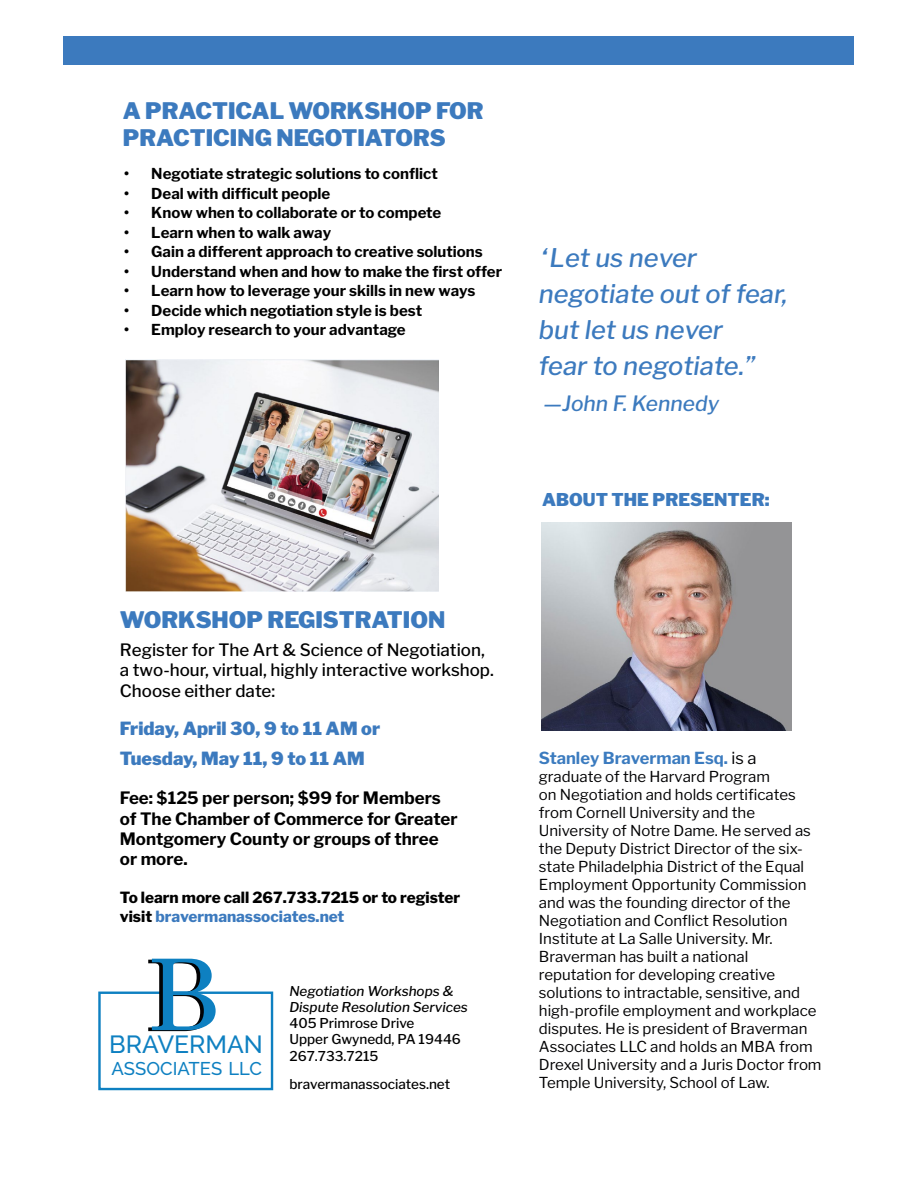
<style>
.page{position:relative;width:918px;height:1188px;background:#fff}
.page>*{position:absolute;margin:0;border:0;box-sizing:border-box;transform-origin:0 0}
.t1{font:99px "Century";color:#020203}
.t2{font:italic 500 25.5px/36px "Libre Franklin";color:#3c7abe}
.t3{font:500 24.75px "Raleway";color:#0e80c1}
.t4{font:900 22.65px/27.2px "Libre Franklin";color:#3c7abe}
.t5{font:italic 500 21px "Libre Franklin";color:#3c7abe}
.t6{font:500 18.45px "Raleway";color:#0e80c1}
.t7{font:900 18px/30px "Libre Franklin";color:#3c7abe}
.t8{font:900 17.55px "Libre Franklin";color:#3c7abe}
.t9{font:700 16.95px/20.4px "Libre Franklin";color:#000}
.t10{font:500 16.95px/20.4px "Libre Franklin";color:#000}
.t11{font:700 16.5px "Libre Franklin";color:#3b7bbf}
.t12{font:800 15.3px/18.3px "Libre Franklin";color:#000}
.t13{font:15px/18px "Libre Franklin";color:#000002}
.t14{font:700 15px "Libre Franklin";color:#000}
.t15{font:500 13.5px/16.2px "Libre Franklin";color:#000}
.t16{font:italic 500 13.5px/16.2px "Libre Franklin";color:#000}
.s1{color:#3c7abe}
.s2{font-weight:400;color:#000002}
</style>
<div class="page">
<img style="left:125px;top:359px;width:314px;height:232px">
<div style="left:64px;top:37px;width:790px;height:28px;background:#3c7abe"></div>
<div style="left:98px;top:992px;width:175px;height:98px;border:2px solid #0e80c1"></div>
<img style="left:541px;top:522px;width:251px;height:209px">
<h3 class="t4" style="left:123px;top:97px;width:362px">A PRACTICAL WORKSHOP FOR<br>PRACTICING NEGOTIATORS</h3>
<p class="t14" style="left:124px;top:165px;width:315px">• Negotiate strategic solutions to conflict</p>
<p class="t14" style="left:124px;top:184px;width:208px">• Deal with difficult people</p>
<p class="t14" style="left:124px;top:204px;width:318px">• Know when to collaborate or to compete</p>
<p class="t14" style="left:124px;top:223px;width:208px">• Learn when to walk away</p>
<p class="t14" style="left:124px;top:243px;width:360px">• Gain a different approach to creative solutions</p>
<p class="t14" style="left:124px;top:262px;width:379px">• Understand when and how to make the first offer</p>
<p class="t14" style="left:124px;top:282px;width:353px">• Learn how to leverage your skills in new ways</p>
<p class="t14" style="left:124px;top:301px;width:300px">• Decide which negotiation style is best</p>
<p class="t14" style="left:124px;top:321px;width:283px">• Employ research to your advantage</p>
<h2 class="t2" style="left:539px;top:240px;width:250px">“Let us never negotiate out of fear, but let us never<br>fear to negotiate.”</h2>
<h3 class="t5" style="left:543px;top:391px;width:177px">—John F. Kennedy</h3>
<p class="t8" style="left:542px;top:489px;width:229px">ABOUT THE PRESENTER:</p>
<h3 class="t4" style="left:120px;top:606px;width:327px">WORKSHOP REGISTRATION</h3>
<p class="t10" style="left:120px;top:640px;width:376px">Register for The Art &amp; Science of Negotiation, a two-hour, virtual, highly interactive workshop.<br>Choose either date:</p>
<p class="t7" style="left:120px;top:714px;width:262px">Friday, April 30, 9 to 11 AM or<br>Tuesday, May 11, 9 to 11 AM</p>
<p class="t9" style="left:120px;top:788px;width:339px">Fee: $125 per person; $99 for Members of The Chamber of Commerce for Greater<br>Montgomery County or groups of three or more.</p>
<p class="t12" style="left:120px;top:889px;width:342px">To learn more call 267.733.7215 or to register visit <span class="s1">bravermanassociates.net</span></p>
<h1 class="t1" style="left:143px;top:912px;width:73px">B</h1>
<h3 class="t3" style="left:109px;top:1030px;width:155px">BRAVERMAN</h3>
<p class="t6" style="left:112px;top:1058px;width:152px">ASSOCIATES LLC</p>
<p class="t16" style="left:289px;top:983px;width:180px">Negotiation Workshops &amp;<br>Dispute Resolution Services</p>
<p class="t15" style="left:289px;top:1015px;width:173px">405 Primrose Drive<br>Upper Gwynedd, PA 19446<br>267.733.7215</p>
<p class="t15" style="left:289px;top:1076px;width:162px">bravermanassociates.net</p>
<p class="t11" style="left:539px;top:748px;width:219px">Stanley Braverman Esq. <span class="s2">is a</span></p>
<p class="t13" style="left:539px;top:767px;width:284px">graduate of the Harvard Program<br>on Negotiation and holds certificates from Cornell University and the University of Notre Dame. He served as the Deputy District Director of the six&shy;state Philadelphia District of the Equal Employment Opportunity Commission and was the founding director of the Negotiation and Conflict Resolution Institute at La Salle University. Mr.<br>Braverman has built a national reputation for developing creative solutions to intractable, sensitive, and high-profile employment and workplace disputes. He is president of Braverman Associates LLC and holds an MBA from Drexel University and a Juris Doctor from Temple University, School of Law.</p>
</div>
